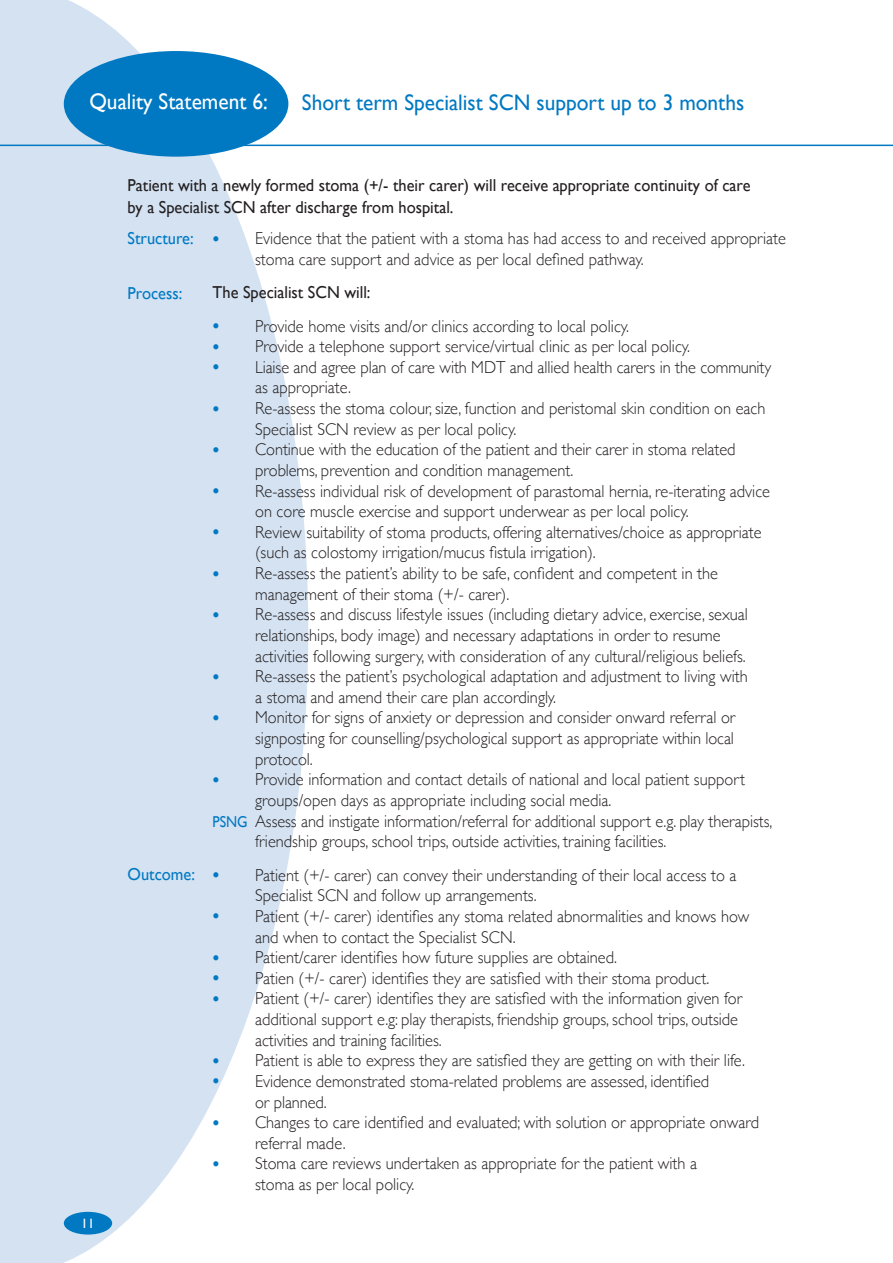
<style>
.page{position:relative;width:893px;height:1263px;background:#fff}
.page>*{position:absolute;margin:0;border:0;box-sizing:border-box;transform-origin:0 0}
.t1{font:22.5px "Gill Sans";color:#0079c2;scale:.95 1}
.t2{font:22.5px "Gill Sans";color:#fff;scale:.95 1}
.t3{font:300 17.25px/20.7px "Gill Sans";color:#231f20;scale:.95 1}
.t4{font:17.25px/21.9px "Gill Sans";color:#231f20;scale:.95 1}
.t5{font:17.25px "Gill Sans";color:#0079c2;scale:.95 1}
.t6{font:13.5px "Gill Sans";color:#fff}
.s1{font-weight:400;font-size:21px;color:#0079c2}
.s2{font-weight:400;font-size:15.75px;color:#0079c2}
</style>
<div class="page">
<svg style="left:0;top:0;width:308px;height:1263px;fill:#d4e2f2"></svg>
<div style="left:64px;top:1212px;width:48px;height:22px;background:#0079c2;border-radius:50%"></div>
<div style="left:64px;top:51px;width:224px;height:106px;background:#0079c2;border-radius:50%"></div>
<hr style="left:0;top:145px;width:893px;height:1px;background:#0079c2">
<h1 class="t2" style="left:89px;top:88px;width:189px">Quality Statement 6:</h1>
<h1 class="t1" style="left:302px;top:89px;width:467px">Short term Specialist SCN support up to 3 months</h1>
<p class="t6" style="left:81px;top:1215px;width:15px">11</p>
<p class="t4" style="left:128px;top:174px;width:657px">Patient with a newly formed stoma (+/- their carer) will receive appropriate continuity of care by a Specialist SCN after discharge from hospital.</p>
<p class="t5" style="left:128px;top:228px;width:71px">Structure:</p>
<p class="t3" style="left:255px;top:227px;width:560px;text-indent:-43px"><span class="s1">•</span> Evidence that the patient with a stoma has had access to and received appropriate stoma care support and advice as per local defined pathway.</p>
<p class="t4" style="left:213px;top:281px;width:168px">The Specialist SCN will:</p>
<p class="t3" style="left:213px;top:315px;width:440px"><span class="s1">•</span> Provide home visits and/or clinics according to local policy.</p>
<p class="t3" style="left:213px;top:335px;width:504px"><span class="s1">•</span> Provide a telephone support service/virtual clinic as per local policy.</p>
<p class="t3" style="left:255px;top:356px;width:545px;text-indent:-43px"><span class="s1">•</span> Liaise and agree plan of care with MDT and allied health carers in the community as appropriate.</p>
<p class="t3" style="left:255px;top:397px;width:539px;text-indent:-43px"><span class="s1">•</span> Re-assess the stoma colour, size, function and peristomal skin condition on each<br>Specialist SCN review as per local policy.</p>
<p class="t3" style="left:255px;top:438px;width:507px;text-indent:-43px"><span class="s1">•</span> Continue with the education of the patient and their carer in stoma related problems, prevention and condition management.</p>
<p class="t3" style="left:255px;top:480px;width:543px;text-indent:-43px"><span class="s1">•</span> Re-assess individual risk of development of parastomal hernia, re-iterating advice on core muscle exercise and support underwear as per local policy.</p>
<p class="t3" style="left:255px;top:521px;width:535px;text-indent:-43px"><span class="s1">•</span> Review suitability of stoma products, offering alternatives/choice as appropriate (such as colostomy irrigation/mucus fistula irrigation).</p>
<p class="t3" style="left:255px;top:562px;width:489px;text-indent:-43px"><span class="s1">•</span> Re-assess the patient’s ability to be safe, confident and competent in the management of their stoma (+/- carer).</p>
<p class="t3" style="left:255px;top:603px;width:520px;text-indent:-43px"><span class="s1">•</span> Re-assess and discuss lifestyle issues (including dietary advice, exercise, sexual relationships, body image) and necessary adaptations in order to resume activities following surgery, with consideration of any cultural/religious beliefs.</p>
<p class="t3" style="left:255px;top:665px;width:520px;text-indent:-43px"><span class="s1">•</span> Re-assess the patient’s psychological adaptation and adjustment to living with a stoma and amend their care plan accordingly.</p>
<p class="t3" style="left:255px;top:707px;width:507px;text-align:justify;text-indent:-43px"><span class="s1">•</span> Monitor for signs of anxiety or depression and consider onward referral or signposting for counselling/psychological support as appropriate within local protocol.</p>
<p class="t3" style="left:213px;top:768px;width:562px"><span class="s1">•</span> Provide information and contact details of national and local patient support</p>
<p class="t3" style="left:255px;top:789px;width:377px">groups/open days as appropriate including social media.</p>
<p class="t3" style="left:213px;top:810px;width:591px"><span class="s2">PSNG</span> Assess and instigate information/referral for additional support e.g. play therapists,</p>
<p class="t3" style="left:255px;top:830px;width:434px">friendship groups, school trips, outside activities, training facilities.</p>
<p class="t3" style="left:255px;top:864px;width:508px;text-indent:-43px"><span class="s1">•</span> Patient (+/- carer) can convey their understanding of their local access to a<br>Specialist SCN and follow up arrangements.</p>
<p class="t3" style="left:255px;top:905px;width:522px;text-indent:-43px"><span class="s1">•</span> Patient (+/- carer) identifies any stoma related abnormalities and knows how and when to contact the Specialist SCN.</p>
<p class="t3" style="left:213px;top:946px;width:427px"><span class="s1">•</span> Patient/carer identifies how future supplies are obtained.</p>
<p class="t3" style="left:213px;top:967px;width:524px"><span class="s1">•</span> Patien (+/- carer) identifies they are satisfied with their stoma product.</p>
<p class="t3" style="left:255px;top:987px;width:514px;text-indent:-43px"><span class="s1">•</span> Patient (+/- carer) identifies they are satisfied with the information given for additional support e.g: play therapists, friendship groups, school trips, outside activities and training facilities.</p>
<p class="t3" style="left:213px;top:1049px;width:562px"><span class="s1">•</span> Patient is able to express they are satisfied they are getting on with their life.</p>
<p class="t3" style="left:255px;top:1070px;width:479px;text-indent:-43px"><span class="s1">•</span> Evidence demonstrated stoma-related problems are assessed, identified or planned.</p>
<p class="t3" style="left:255px;top:1111px;width:532px;text-indent:-43px"><span class="s1">•</span> Changes to care identified and evaluated; with solution or appropriate onward referral made.</p>
<p class="t3" style="left:255px;top:1152px;width:467px;text-indent:-43px"><span class="s1">•</span> Stoma care reviews undertaken as appropriate for the patient with a stoma as per local policy.</p>
<p class="t5" style="left:128px;top:283px;width:59px">Process:</p>
<p class="t5" style="left:128px;top:864px;width:72px">Outcome:</p>
</div>
